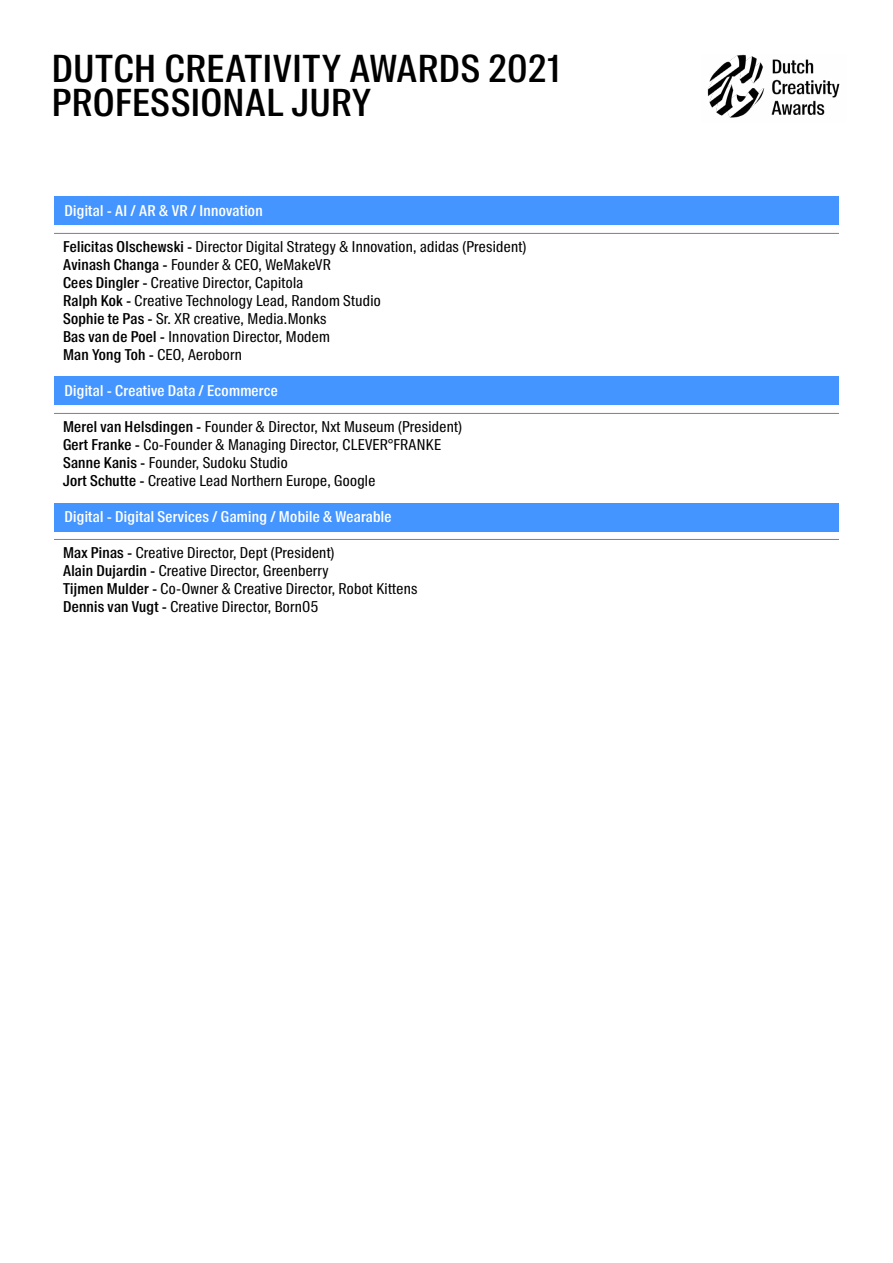
<style>
.page{position:relative;width:893px;height:1263px;background:#fff}
.page>*{position:absolute;margin:0;border:0;box-sizing:border-box;transform-origin:0 0}
.t1{font:500 37.5px/34.5px "Suisse Intl Condensed";letter-spacing:.02em;color:#000}
.t2{font:15px/18px "Suisse Intl Condensed";letter-spacing:.02em;color:#000}
.t3{font:500 15px "Suisse Intl Condensed";letter-spacing:.02em;color:#fff}
.s1{font-weight:500}
</style>
<div class="page">
<div style="left:54px;top:197px;width:785px;height:28px;background:#4495ff"></div>
<hr style="left:54px;top:233px;width:785px;height:1px;background:#808080">
<div style="left:54px;top:377px;width:785px;height:28px;background:#4495ff"></div>
<hr style="left:54px;top:413px;width:785px;height:1px;background:#808080">
<div style="left:54px;top:503px;width:785px;height:28px;background:#4495ff"></div>
<hr style="left:54px;top:539px;width:785px;height:1px;background:#808080">
<img style="left:707px;top:54px;width:133px;height:64px">
<h1 class="t1" style="left:52px;top:52px;width:509px">DUTCH CREATIVITY AWARDS 2021<br>PROFESSIONAL JURY</h1>
<p class="t3" style="left:64px;top:202px;width:200px">Digital - AI / AR &amp; VR / Innovation</p>
<p class="t2" style="left:63px;top:238px;width:465px"><span class="s1">Felicitas Olschewski -</span> Director Digital Strategy &amp; Innovation, adidas (President)<br><span class="s1">Avinash Changa -</span> Founder &amp; CEO, WeMakeVR<br><span class="s1">Cees Dingler -</span> Creative Director, Capitola<br><span class="s1">Ralph Kok -</span> Creative Technology Lead, Random Studio<br><span class="s1">Sophie te Pas -</span> Sr. XR creative, Media.Monks<br><span class="s1">Bas van de Poel -</span> Innovation Director, Modem<br><span class="s1">Man Yong Toh -</span> CEO, Aeroborn</p>
<p class="t3" style="left:64px;top:382px;width:215px">Digital - Creative Data / Ecommerce</p>
<p class="t2" style="left:63px;top:418px;width:400px"><span class="s1">Merel van Helsdingen -</span> Founder &amp; Director, Nxt Museum (President)<br><span class="s1">Gert Franke -</span> Co-Founder &amp; Managing Director, CLEVER°FRANKE <span class="s1">Sanne Kanis -</span> Founder, Sudoku Studio<br><span class="s1">Jort Schutte -</span> Creative Lead Northern Europe, Google</p>
<p class="t3" style="left:65px;top:508px;width:328px">Digital - Digital Services / Gaming / Mobile &amp; Wearable</p>
<p class="t2" style="left:63px;top:544px;width:356px"><span class="s1">Max Pinas -</span> Creative Director, Dept (President)<br><span class="s1">Alain Dujardin -</span> Creative Director, Greenberry<br><span class="s1">Tijmen Mulder -</span> Co-Owner &amp; Creative Director, Robot Kittens <span class="s1">Dennis van Vugt -</span> Creative Director, Born05</p>
</div>
